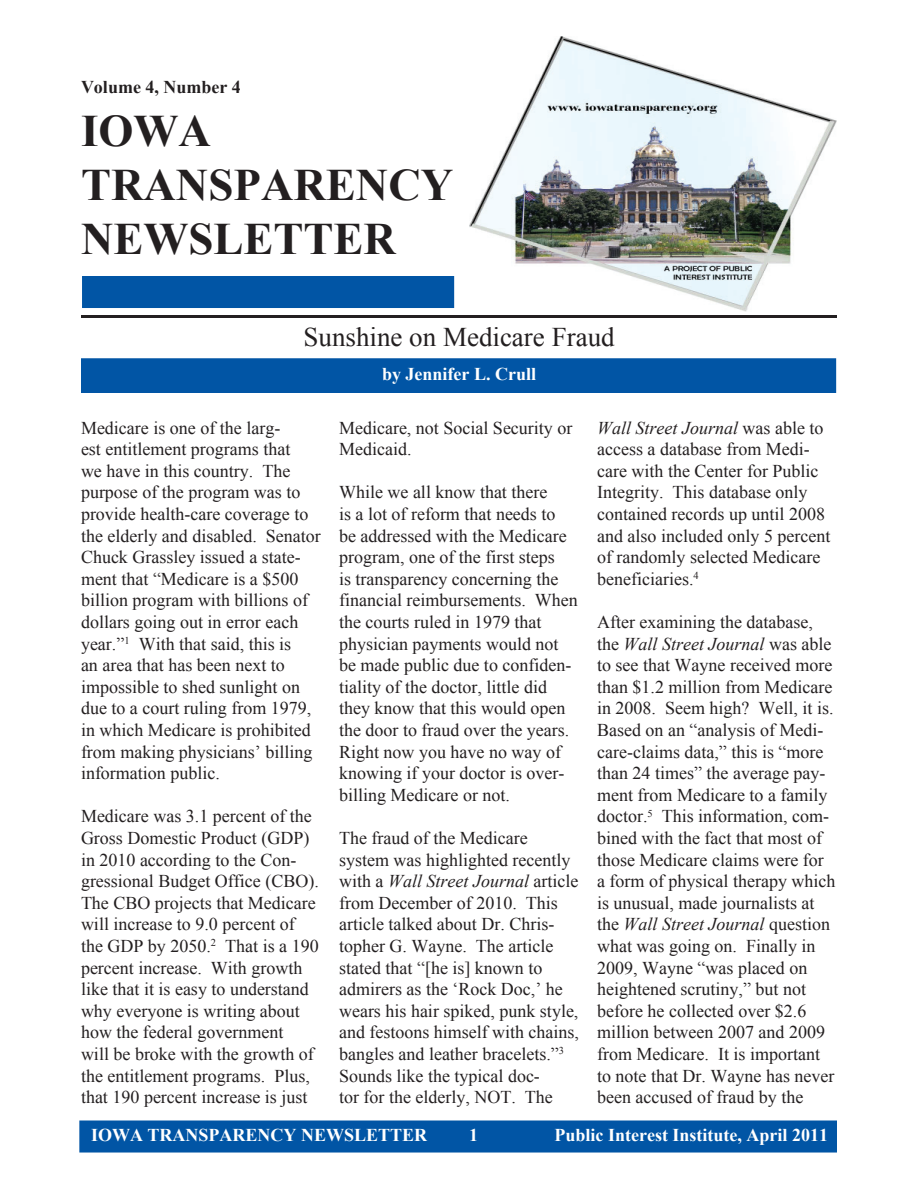
<style>
.page{position:relative;width:918px;height:1188px;background:#fff}
.page>*{position:absolute;margin:0;border:0;box-sizing:border-box;transform-origin:0 0}
.t1{font:700 45px/54px "Times New Roman";color:#231f20}
.t2{font:27px "Times New Roman";color:#231f20}
.t3{font:18px/21.6px "Times New Roman";color:#231f20}
.t4{font:700 18px "Times New Roman";color:#fff}
.t5{font:700 18px "Times New Roman";color:#231f20}
.s1{font-style:italic}
</style>
<div class="page">
<div style="left:80px;top:1121px;width:756px;height:31px;background:#0155a5"></div>
<div style="left:79px;top:1120px;width:758px;height:33px;border:2px solid #0155a5"></div>
<div style="left:82px;top:359px;width:753px;height:33px;background:#0155a5"></div>
<div style="left:81px;top:358px;width:755px;height:35px;border:2px solid #0155a5"></div>
<div style="left:83px;top:277px;width:370px;height:30px;background:#0155a5"></div>
<div style="left:82px;top:276px;width:372px;height:32px;border:2px solid #0155a5"></div>
<hr style="left:81px;top:315px;width:756px;height:3px;background:#231f20">
<img style="left:469px;top:36px;width:368px;height:275px">
<p class="t5" style="left:81px;top:75px;width:161px">Volume 4, Number 4</p>
<h1 class="t1" style="left:81px;top:103px;width:63px">Iowa<br>Transparency newsletter</h1>
<h2 class="t2" style="left:304px;top:319px;width:313px">Sunshine on Medicare Fraud</h2>
<p class="t3" style="left:81px;top:417px;width:241px">Medicare is one of the larg-<br>est entitlement programs that<br>we have in this country. The purpose of the program was to provide health-care coverage to the elderly and disabled. Senator<br>Chuck Grassley issued a state&shy;ment that “Medicare is a $500 billion program with billions of dollars going out in error each year.”<sup>1</sup> With that said, this is<br>an area that has been next to impossible to shed sunlight on due to a court ruling from 1979, in which Medicare is prohibited from making physicians’ billing information public.</p>
<p class="t3" style="left:81px;top:805px;width:239px">Medicare was 3.1 percent of the<br>Gross Domestic Product (GDP) in 2010 according to the Con&shy;gressional Budget Office (CBO).<br>The CBO projects that Medicare will increase to 9.0 percent of the GDP by 2050.<sup>2</sup> That is a 190 percent increase. With growth like that it is easy to understand why everyone is writing about how the federal government<br>will be broke with the growth of the entitlement programs. Plus, that 190 percent increase is just</p>
<p class="t4" style="left:382px;top:361px;width:156px">by Jennifer L. Crull</p>
<p class="t3" style="left:339px;top:417px;width:235px">Medicare, not Social Security or<br>Medicaid.</p>
<p class="t3" style="left:339px;top:481px;width:240px">While we all know that there<br>is a lot of reform that needs to<br>be addressed with the Medicare program, one of the first steps<br>is transparency concerning the financial reimbursements. When the courts ruled in 1979 that physician payments would not be made public due to confiden&shy;tiality of the doctor, little did they know that this would open the door to fraud over the years.<br>Right now you have no way of knowing if your doctor is over&shy;billing Medicare or not.</p>
<p class="t3" style="left:339px;top:827px;width:241px">The fraud of the Medicare system was highlighted recently with a <span class="s1">Wall Street Journal</span> article from December of 2010. This article talked about Dr. Chris&shy;topher G. Wayne. The article stated that “[he is] known to admirers as the ‘Rock Doc,’ he wears his hair spiked, punk style, and festoons himself with chains, bangles and leather bracelets.”<sup>3<br></sup>Sounds like the typical doc-<br>tor for the elderly, NOT. The</p>
<p class="t3" style="left:597px;top:417px;width:235px"><span class="s1">Wall Street Journal</span> was able to access a database from Medi&shy;care with the Center for Public<br>Integrity. This database only contained records up until 2008 and also included only 5 percent of randomly selected Medicare beneficiaries.<sup>4</sup></p>
<p class="t3" style="left:597px;top:611px;width:240px">After examining the database, the <span class="s1">Wall Street Journal</span> was able to see that Wayne received more than $1.2 million from Medicare in 2008. Seem high? Well, it is.<br>Based on an “analysis of Medi&shy;care-claims data,” this is “more than 24 times” the average pay&shy;ment from Medicare to a family doctor.<sup>5</sup> This information, com&shy;bined with the fact that most of those Medicare claims were for a form of physical therapy which is unusual, made journalists at the <span class="s1">Wall Street Journal</span> question what was going on. Finally in<br>2009, Wayne “was placed on heightened scrutiny,” but not before he collected over $2.6 million between 2007 and 2009 from Medicare. It is important to note that Dr. Wayne has never been accused of fraud by the</p>
<p class="t4" style="left:91px;top:1122px;width:338px">IOWA TRANSPARENCY NEWSLETTER</p>
<p class="t4" style="left:555px;top:1122px;width:265px">Public Interest Institute, April 2011</p>
</div>
